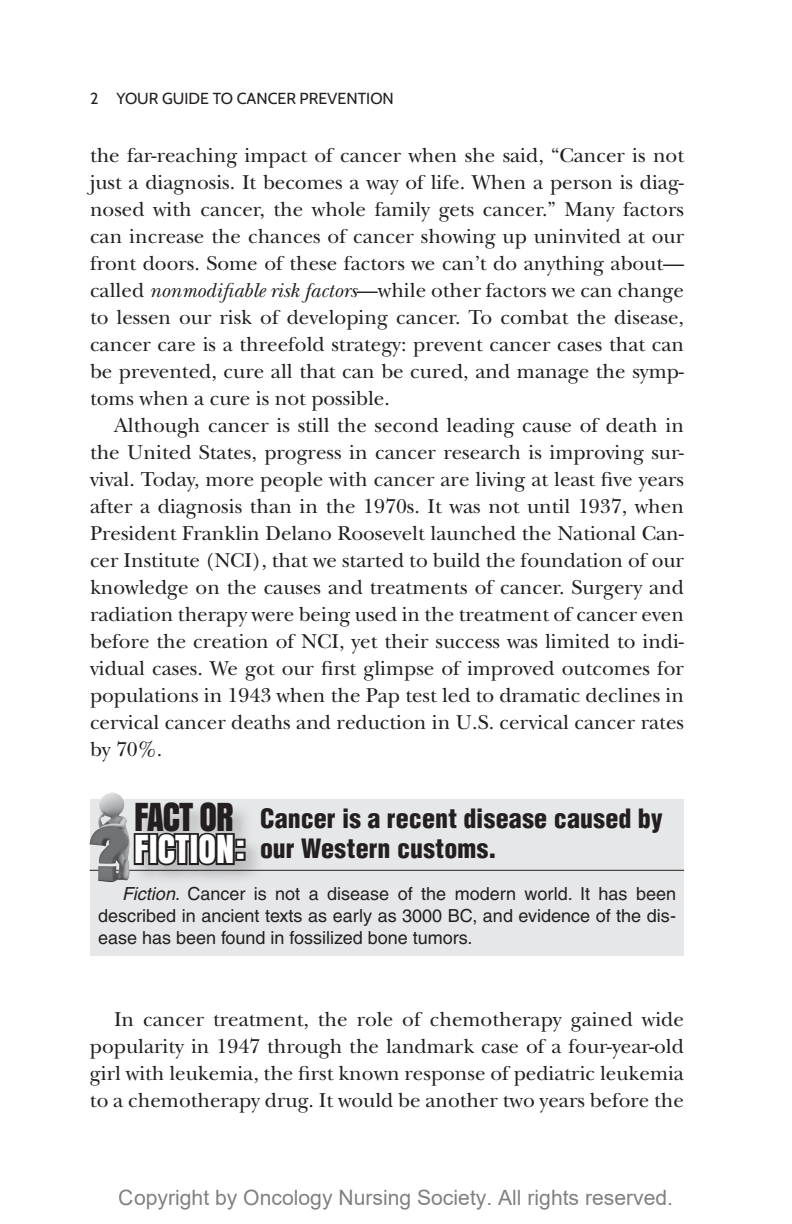
<style>
.page{position:relative;width:792px;height:1224px;background:#fff}
.page>*{position:absolute;margin:0;border:0;box-sizing:border-box;transform-origin:0 0}
.t1{font:36px "Anton";color:#fff}
.t2{font:36px "Anton";letter-spacing:-.03em;color:#231f20}
.FactorFict{font:900 condensed 26px/30px "Helvetica";letter-spacing:.01em;color:#231f20}
.t3{font:21.2px "Arial";color:rgb(0 0 0/.5)}
.textfirstpara{font:21px/27px "New Baskerville";color:#231f20;text-align:justify}
.pfiction{font:18px/22px "Helvetica";color:#231f20;text-align:justify}
.t4{font:16px "Cabin";color:#231f20}
.s1{font-style:italic}
</style>
<div class="page">
<div style="left:90px;top:799px;width:594px;height:156px;background:#e6e7e9"></div>
<hr style="left:90px;top:870px;width:594px;height:1px;background:#231f20">
<img style="left:90px;top:792px;width:42px;height:90px">
<div style="left:133px;top:802px;width:133px;height:84px;background:#231f20;opacity:.22"></div>
<svg style="left:132px;top:812px;width:105px;height:74px"></svg>
<div style="left:235px;top:852px;width:11px;height:9px;border:4px solid #231f20"></div>
<div style="left:235px;top:839px;width:11px;height:9px;border:4px solid #231f20"></div>
<p class="t4" style="left:90px;top:89px;width:305px">2 YOUR GUIDE TO CANCER PREVENTION</p>
<p class="textfirstpara" style="left:90px;top:142px;width:596px">the far-reaching impact of cancer when she said, “Cancer is not just a diagnosis. It becomes a way of life. When a person is diag&shy;nosed with cancer, the whole family gets cancer.” Many factors can increase the chances of cancer showing up uninvited at our front doors. Some of these factors we can’t do anything about— called <span class="s1">nonmodifiable risk factors</span>—while other factors we can change to lessen our risk of developing cancer. To combat the disease, cancer care is a threefold strategy: prevent cancer cases that can be prevented, cure all that can be cured, and manage the symp&shy;toms when a cure is not possible.</p>
<p class="textfirstpara" style="left:90px;top:412px;width:596px;text-indent:24px">Although cancer is still the second leading cause of death in the United States, progress in cancer research is improving sur&shy;vival. Today, more people with cancer are living at least five years after a diagnosis than in the 1970s. It was not until 1937, when President Franklin Delano Roosevelt launched the National Can&shy;cer Institute (NCI), that we started to build the foundation of our knowledge on the causes and treatments of cancer. Surgery and radiation therapy were being used in the treatment of cancer even before the creation of NCI, yet their success was limited to indi&shy;vidual cases. We got our first glimpse of improved outcomes for populations in 1943 when the Pap test led to dramatic declines in cervical cancer deaths and reduction in U.S. cervical cancer rates by 70%.</p>
<p class="t2" style="left:134px;top:789px;width:101px">FACT OR</p>
<p class="t1" style="left:134px;top:821px;width:112px">FICTION:</p>
<p class="FactorFict" style="left:260px;top:803px;width:404px">Cancer is a recent disease caused by our Western customs.</p>
<p class="pfiction" style="left:98px;top:882px;width:580px;text-indent:24px"><span class="s1">Fiction</span>. Cancer is not a disease of the modern world. It has been described in ancient texts as early as 3000 BC, and evidence of the dis&shy;ease has been found in fossilized bone tumors.</p>
<p class="textfirstpara" style="left:90px;top:1006px;width:596px;text-indent:24px">In cancer treatment, the role of chemotherapy gained wide popularity in 1947 through the landmark case of a four-year-old girl with leukemia, the first known response of pediatric leukemia to a chemotherapy drug. It would be another two years before the</p>
<p class="t3" style="left:119px;top:1183px;width:556px">Copyright by Oncology Nursing Society. All rights reserved.</p>
</div>
